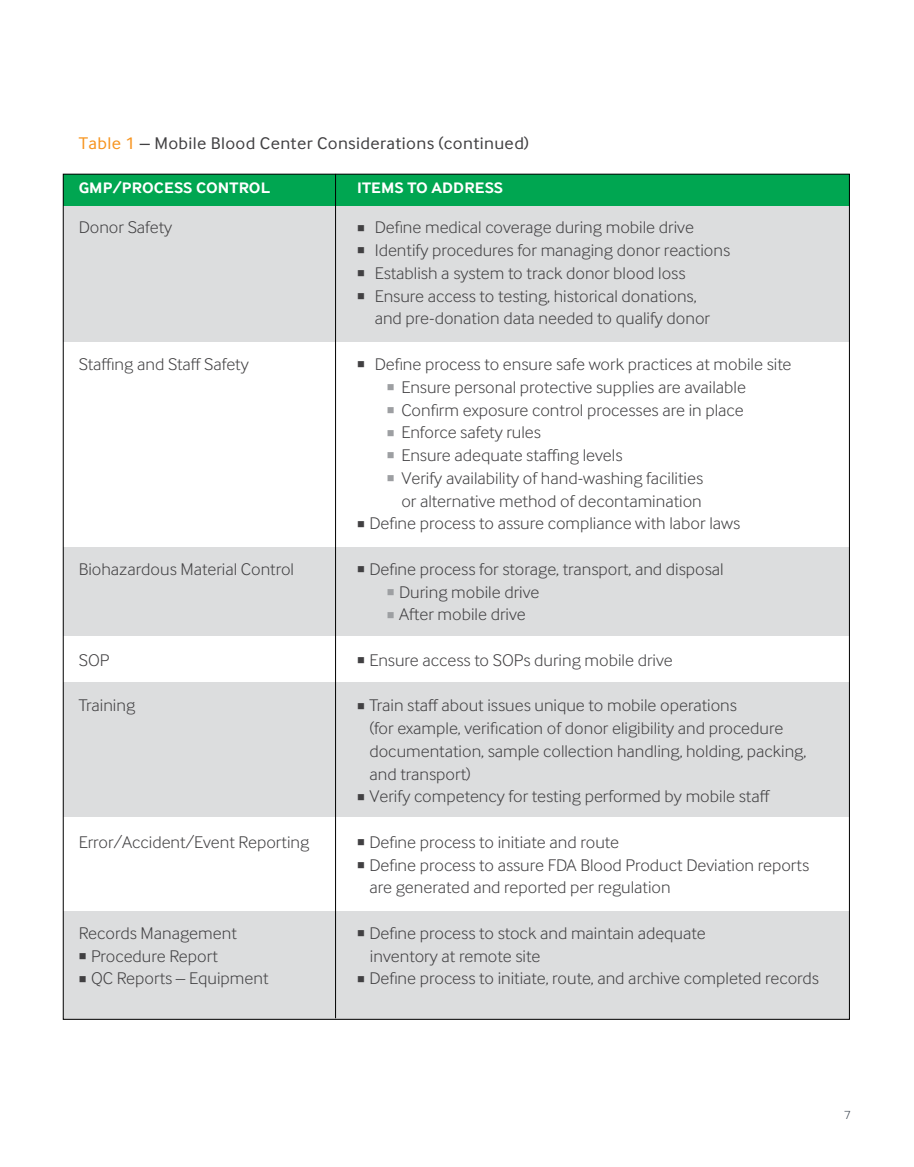
<style>
.page{position:relative;width:914px;height:1167px;background:#fff}
.page>*{position:absolute;margin:0;border:0;box-sizing:border-box;transform-origin:0 0}
.t1{font:300 17.5px/22.8px "Terumo BCT";color:#414042}
.t2{font:17.5px "Terumo BCT";letter-spacing:.02em;color:#414042}
.t3{font:700 15.75px "Terumo BCT";letter-spacing:.01em;color:#fff}
.t4{font:300 12.25px "Terumo BCT";color:#3c454f}
.s1{color:#f7941e}
.s2{color:#9d9fa2}
</style>
<div class="page">
<div style="left:63px;top:194px;width:786px;height:147px;background:#dcddde"></div>
<div style="left:63px;top:547px;width:786px;height:88px;background:#dcddde"></div>
<div style="left:63px;top:682px;width:786px;height:134px;background:#dcddde"></div>
<div style="left:63px;top:911px;width:786px;height:108px;background:#dcddde"></div>
<div style="left:63px;top:174px;width:786px;height:31px;background:#00a651"></div>
<hr style="left:335px;top:174px;width:1px;height:844px;background:#000">
<p class="t2" style="left:79px;top:133px;width:452px"><span class="s1">Table 1</span> – Mobile Blood Center Considerations (continued)</p>
<p class="t3" style="left:79px;top:179px;width:193px">GMP/PROCESS CONTROL</p>
<p class="t3" style="left:357px;top:179px;width:138px">ITEMS TO ADDRESS</p>
<p class="t1" style="left:79px;top:216px;width:95px">Donor Safety</p>
<p class="t1" style="left:357px;top:216px;width:338px">■ Define medical coverage during mobile drive</p>
<p class="t1" style="left:357px;top:239px;width:374px">■ Identify procedures for managing donor reactions</p>
<p class="t1" style="left:357px;top:262px;width:330px">■ Establish a system to track donor blood loss</p>
<p class="t1" style="left:374px;top:284px;width:337px;text-indent:-18px">■ Ensure access to testing, historical donations, and pre-donation data needed to qualify donor</p>
<p class="t1" style="left:79px;top:353px;width:171px">Staffing and Staff Safety</p>
<p class="t1" style="left:357px;top:353px;width:436px">■ Define process to ensure safe work practices at mobile site</p>
<p class="t1" style="left:387px;top:375px;width:360px"><span class="s2">■</span> Ensure personal protective supplies are available</p>
<p class="t1" style="left:387px;top:398px;width:358px"><span class="s2">■</span> Confirm exposure control processes are in place</p>
<p class="t1" style="left:387px;top:421px;width:155px"><span class="s2">■</span> Enforce safety rules</p>
<p class="t1" style="left:387px;top:444px;width:237px"><span class="s2">■</span> Ensure adequate staffing levels</p>
<p class="t1" style="left:387px;top:466px;width:318px;text-align:right"><span class="s2">■</span> Verify availability of hand-washing facilities or alternative method of decontamination</p>
<p class="t1" style="left:357px;top:512px;width:384px">■ Define process to assure compliance with labor laws</p>
<p class="t1" style="left:79px;top:557px;width:217px">Biohazardous Material Control</p>
<p class="t1" style="left:357px;top:557px;width:368px">■ Define process for storage, transport, and disposal</p>
<p class="t1" style="left:387px;top:580px;width:154px"><span class="s2">■</span> During mobile drive</p>
<p class="t1" style="left:387px;top:603px;width:140px"><span class="s2">■</span> After mobile drive</p>
<p class="t1" style="left:79px;top:648px;width:32px">SOP</p>
<p class="t1" style="left:357px;top:648px;width:317px">■ Ensure access to SOPs during mobile drive</p>
<p class="t1" style="left:79px;top:694px;width:58px">Training</p>
<p class="t1" style="left:369px;top:694px;width:438px;text-indent:-12px">■ Train staff about issues unique to mobile operations<br>(for example, verification of donor eligibility and procedure documentation, sample collection handling, holding, packing, and transport)</p>
<p class="t1" style="left:357px;top:785px;width:414px">■ Verify competency for testing performed by mobile staff</p>
<p class="t1" style="left:79px;top:830px;width:232px">Error/Accident/Event Reporting</p>
<p class="t1" style="left:357px;top:830px;width:263px">■ Define process to initiate and route</p>
<p class="t1" style="left:369px;top:853px;width:441px;text-indent:-12px">■ Define process to assure FDA Blood Product Deviation reports are generated and reported per regulation</p>
<p class="t1" style="left:79px;top:921px;width:159px">Records Management</p>
<p class="t1" style="left:357px;top:921px;width:350px">■ Define process to stock and maintain adequate</p>
<p class="t1" style="left:79px;top:944px;width:141px">■ Procedure Report</p>
<p class="t1" style="left:370px;top:944px;width:172px">inventory at remote site</p>
<p class="t1" style="left:79px;top:967px;width:191px">■ QC Reports – Equipment</p>
<p class="t1" style="left:357px;top:967px;width:463px">■ Define process to initiate, route, and archive completed records</p>
<p class="t4" style="left:844px;top:1108px;width:8px">7</p>
</div>
